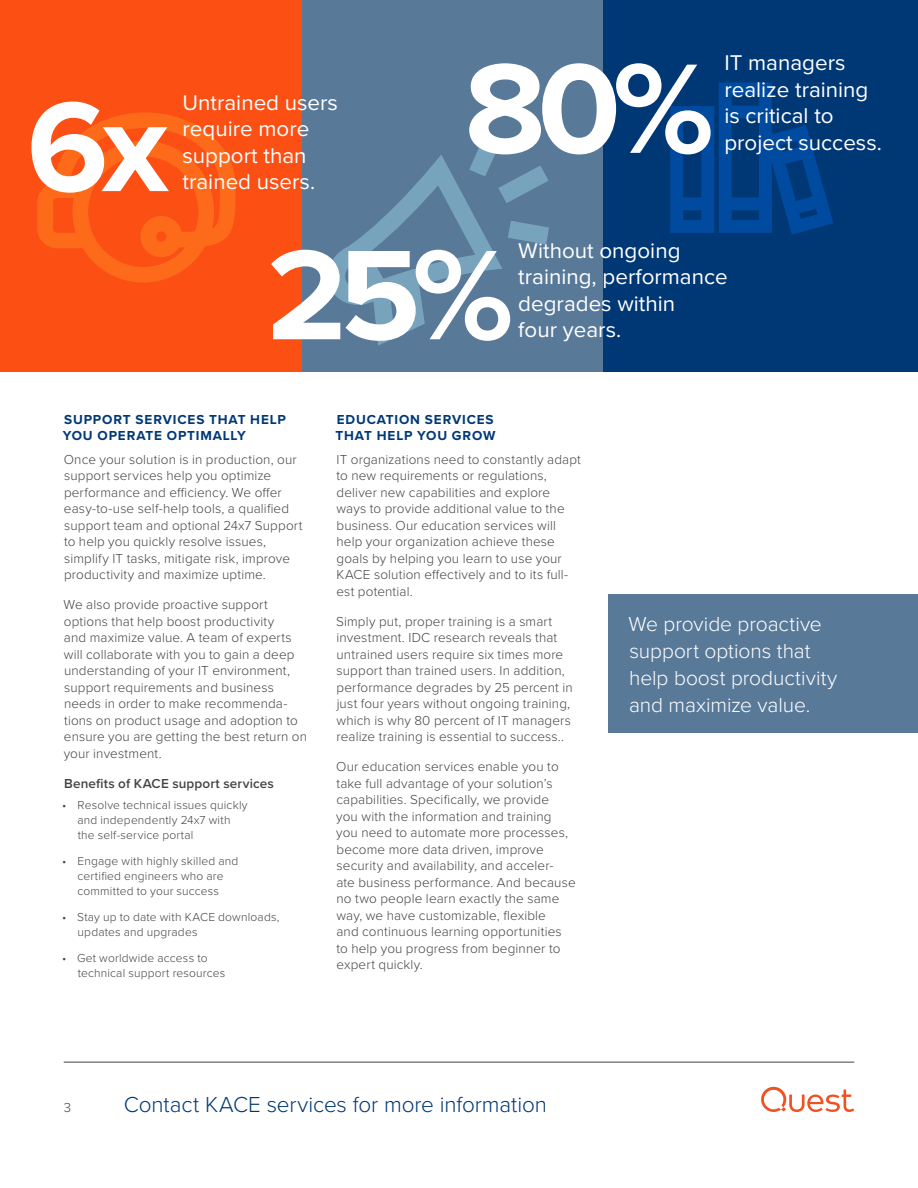
<style>
.page{position:relative;width:918px;height:1188px;background:#fff}
.page>*{position:absolute;margin:0;border:0;box-sizing:border-box;transform-origin:0 0}
.t1{font:700 132.3px "Proxima Nova";color:#fff}
.t2{font:300 22.5px "Proxima Nova";letter-spacing:-.005em;color:#003876}
.t3{font:22.05px/26.5px "Proxima Nova";color:#fff}
.Callout_Box_Medium{font:300 21px/27px "Proxima Nova";letter-spacing:-.005em;color:#fff}
.Body{font:300 13.5px/16.5px "Proxima Nova";letter-spacing:.01em;color:#444}
.Section_Heading_1{font:700 13.5px/16.5px "Proxima Nova";letter-spacing:.065em;color:#003876}
.Section_Heading_2{font:600 13.5px "Proxima Nova";letter-spacing:.01em;color:#444}
.t4{font:300 12px/15px "Proxima Nova";letter-spacing:.015em;color:#444}
</style>
<div class="page">
<hr style="left:64px;top:1062px;width:790px;height:1px;background:#444">
<svg style="left:761px;top:1087px;width:93px;height:25px"></svg>
<div style="left:609px;top:594px;width:309px;height:138px;background:#597999"></div>
<div style="left:302px;top:0;width:301px;height:371px;background:#597999"></div>
<div style="left:603px;top:0;width:315px;height:371px;background:#003876"></div>
<div style="left:0;top:0;width:302px;height:371px;background:#fb4f14"></div>
<svg style="left:37px;top:112px;width:199px;height:171px"></svg>
<svg style="left:670px;top:82px;width:163px;height:153px"></svg>
<svg style="left:328px;top:134px;width:221px;height:212px"></svg>
<p class="t1" style="left:27px;top:48px;width:144px">6x</p>
<p class="t3" style="left:183px;top:88px;width:157px">Untrained users require more support than trained users.</p>
<p class="t1" style="left:465px;top:10px;width:251px">80%</p>
<p class="t3" style="left:724px;top:49px;width:159px">IT managers realize training is critical to project success.</p>
<p class="t1" style="left:267px;top:197px;width:248px">25%</p>
<p class="t3" style="left:518px;top:236px;width:211px">Without ongoing training, performance degrades within<br>four years.</p>
<p class="Section_Heading_1" style="left:63px;top:411px;width:225px">SUPPORT SERVICES THAT HELP<br>YOU OPERATE OPTIMALLY</p>
<p class="Body" style="left:64px;top:450px;width:240px">Once your solution is in production, our support services help you optimize performance and efficiency. We offer easy-to-use self-help tools, a qualified support team and optional 24x7 Support to help you quickly resolve issues, simplify IT tasks, mitigate risk, improve productivity and maximize uptime.</p>
<p class="Body" style="left:64px;top:596px;width:245px">We also provide proactive support options that help boost productivity<br>and maximize value. A team of experts will collaborate with you to gain a deep understanding of your IT environment, support requirements and business needs in order to make recommenda&shy;tions on product usage and adoption to ensure you are getting the best return on your investment.</p>
<p class="Section_Heading_2" style="left:64px;top:773px;width:211px">Benefits of KACE support services</p>
<p class="t4" style="left:77px;top:797px;width:172px;text-indent:-15px">• Resolve technical issues quickly and independently 24x7 with the self-service portal</p>
<p class="t4" style="left:62px;top:853px;width:178px;text-align:center">• Engage with highly skilled and certified engineers who are committed to your success</p>
<p class="t4" style="left:78px;top:909px;width:203px;text-indent:-15px">• Stay up to date with KACE downloads, updates and upgrades</p>
<p class="t4" style="left:78px;top:950px;width:149px;text-indent:-15px">• Get worldwide access to technical support resources</p>
<p class="Section_Heading_1" style="left:336px;top:411px;width:161px">EDUCATION SERVICES<br>THAT HELP YOU GROW</p>
<p class="Body" style="left:336px;top:450px;width:246px">IT organizations need to constantly adapt to new requirements or regulations, deliver new capabilities and explore ways to provide additional value to the business. Our education services will help your organization achieve these goals by helping you learn to use your KACE solution effectively and to its full&shy;est potential.</p>
<p class="Body" style="left:336px;top:612px;width:238px">Simply put, proper training is a smart investment. IDC research reveals that untrained users require six times more support than trained users. In addition, performance degrades by 25 percent in just four years without ongoing training, which is why 80 percent of IT managers realize training is essential to success..</p>
<p class="Body" style="left:336px;top:758px;width:241px">Our education services enable you to take full advantage of your solution’s capabilities. Specifically, we provide<br>you with the information and training you need to automate more processes, become more data driven, improve security and availability, and acceler-<br>ate business performance. And because no two people learn exactly the same way, we have customizable, flexible<br>and continuous learning opportunities to help you progress from beginner to expert quickly.</p>
<p class="Body" style="left:64px;top:1099px;width:9px">3</p>
<h2 class="t2" style="left:124px;top:1087px;width:425px">Contact KACE services for more information</h2>
<p class="Callout_Box_Medium" style="left:629px;top:609px;width:210px">We provide proactive support options that help boost productivity and maximize value.</p>
</div>
